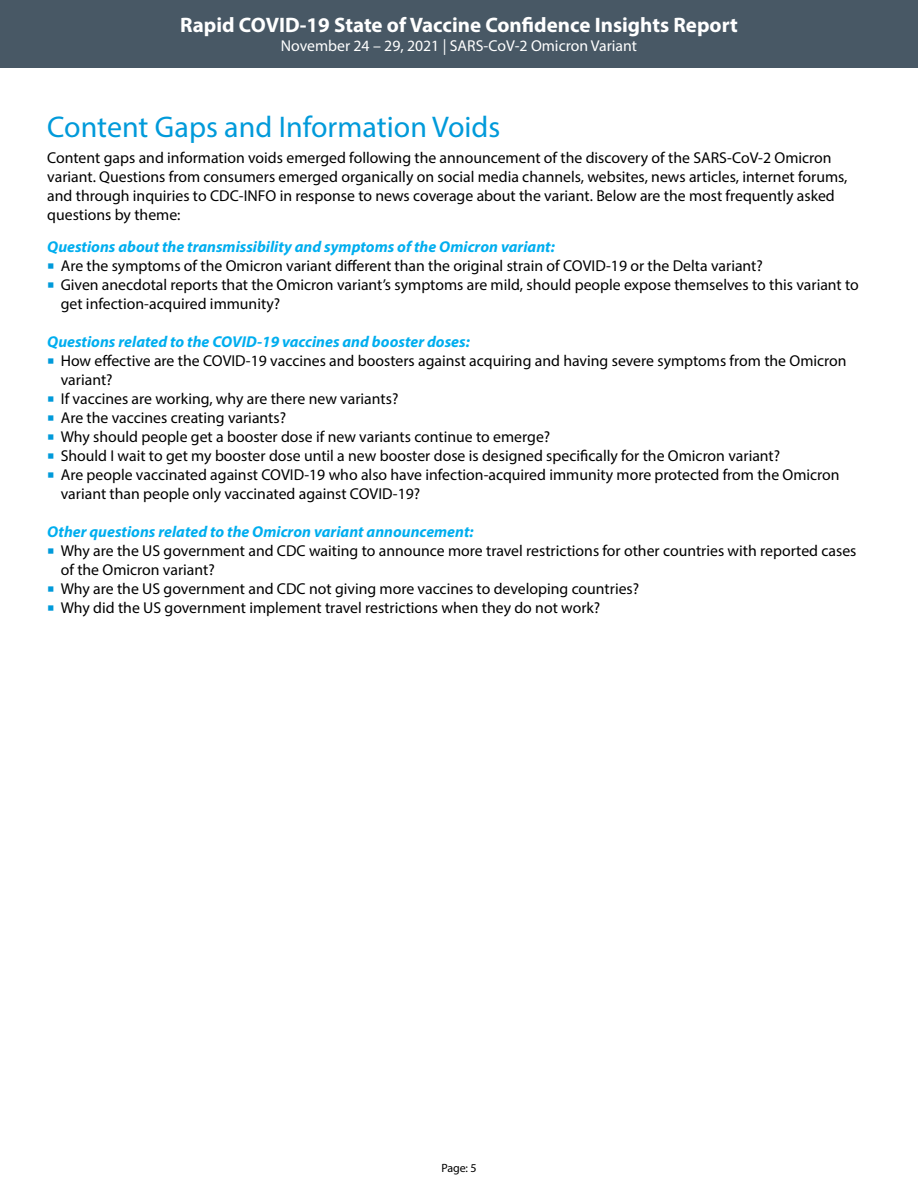
<style>
.page{position:relative;width:918px;height:1188px;background:#fff}
.page>*{position:absolute;margin:0;border:0;box-sizing:border-box;transform-origin:0 0}
.t1{font:30px "Myriad Pro";color:#009ada}
.t2{font:700 21px "Myriad Pro";color:#fff}
.L{font:15.75px/18.9px "Myriad Pro";color:#000}
.t3{font:italic 700 15.75px "Myriad Pro";color:#00aeef}
.t4{font:15.75px "Myriad Pro";color:#fff}
.t5{font:12px "Myriad Pro";color:#000}
</style>
<div class="page">
<div style="left:0;top:0;width:918px;height:68px;background:#485865"></div>
<h2 class="t2" style="left:180px;top:11px;width:559px">Rapid COVID-19 State of Vaccine Confidence Insights Report</h2>
<p class="t4" style="left:281px;top:36px;width:358px">November 24 – 29, 2021 | SARS-CoV-2 Omicron Variant</p>
<h2 class="t1" style="left:47px;top:108px;width:455px">Content Gaps and Information Voids</h2>
<p class="L" style="left:47px;top:148px;width:802px">Content gaps and information voids emerged following the announcement of the discovery of the SARS-CoV-2 Omicron variant. Questions from consumers emerged organically on social media channels, websites, news articles, internet forums, and through inquiries to CDC-INFO in response to news coverage about the variant. Below are the most frequently asked questions by theme:</p>
<h3 class="t3" style="left:47px;top:236px;width:509px">Questions about the transmissibility and symptoms of the Omicron variant:</h3>
<p class="L" style="left:61px;top:256px;width:704px">Are the symptoms of the Omicron variant different than the original strain of COVID-19 or the Delta variant?</p>
<p class="L" style="left:61px;top:275px;width:800px">Given anecdotal reports that the Omicron variant’s symptoms are mild, should people expose themselves to this variant to get infection-acquired immunity?</p>
<h3 class="t3" style="left:47px;top:332px;width:424px">Questions related to the COVID-19 vaccines and booster doses:</h3>
<p class="L" style="left:61px;top:351px;width:787px">How effective are the COVID-19 vaccines and boosters against acquiring and having severe symptoms from the Omicron variant?</p>
<p class="L" style="left:61px;top:389px;width:339px">If vaccines are working, why are there new variants?</p>
<p class="L" style="left:61px;top:408px;width:227px">Are the vaccines creating variants?</p>
<p class="L" style="left:61px;top:427px;width:491px">Why should people get a booster dose if new variants continue to emerge?</p>
<p class="L" style="left:61px;top:446px;width:721px">Should I wait to get my booster dose until a new booster dose is designed specifically for the Omicron variant?</p>
<p class="L" style="left:61px;top:465px;width:780px">Are people vaccinated against COVID-19 who also have infection-acquired immunity more protected from the Omicron variant than people only vaccinated against COVID-19?</p>
<h3 class="t3" style="left:47px;top:522px;width:428px">Other questions related to the Omicron variant announcement:</h3>
<p class="L" style="left:61px;top:541px;width:797px">Why are the US government and CDC waiting to announce more travel restrictions for other countries with reported cases of the Omicron variant?</p>
<p class="L" style="left:61px;top:579px;width:580px">Why are the US government and CDC not giving more vaccines to developing countries?</p>
<p class="L" style="left:61px;top:598px;width:541px">Why did the US government implement travel restrictions when they do not work?</p>
<p class="t5" style="left:441px;top:1161px;width:37px">Page: 5</p>
</div>
